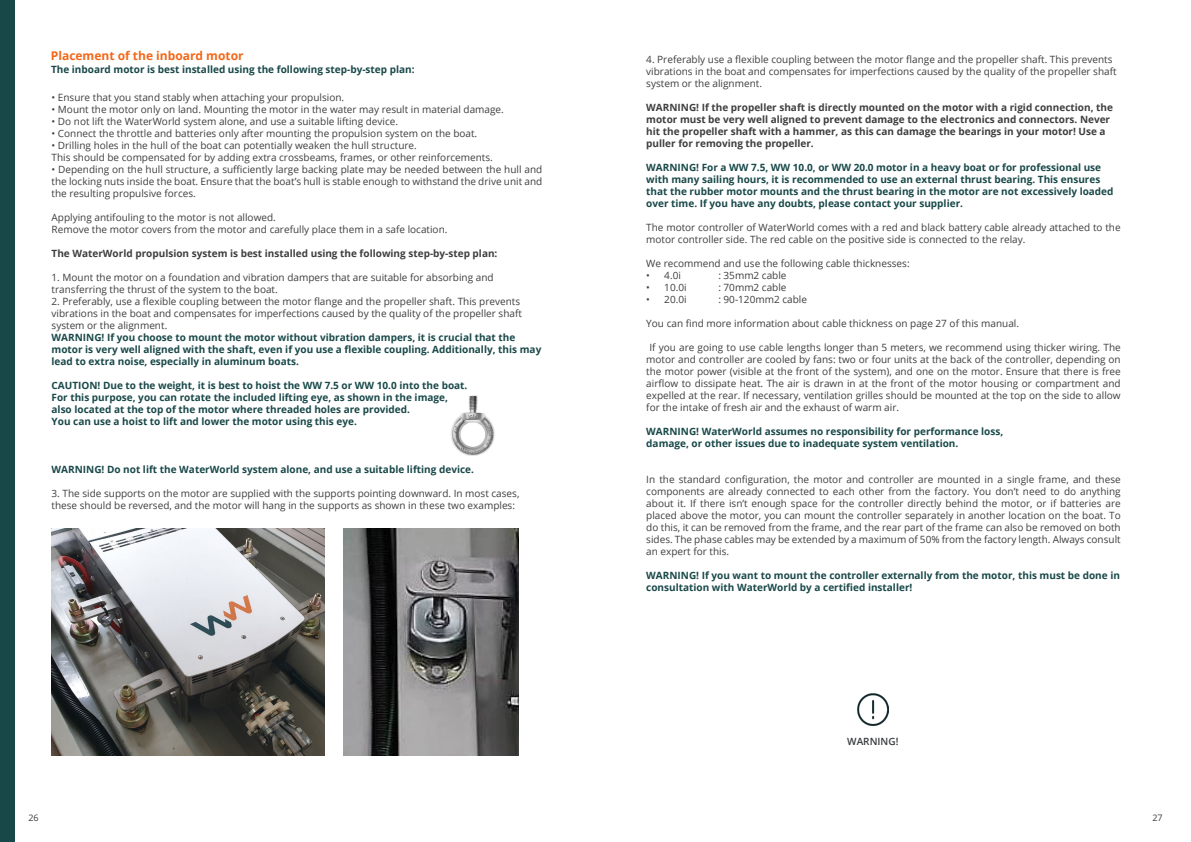
<style>
.page{position:relative;width:1191px;height:842px;background:#fff}
.page>*{position:absolute;margin:0;border:0;box-sizing:border-box;transform-origin:0 0}
.Kop_klein__12__oranje{font:700 12px "Open Sans";color:#f36717}
.Body_klein{font:10px/12px "Open Sans";color:#3e3e3f}
.Kop_klein__10__groen__let_op{font:700 10px/12px "Open Sans";color:#194849}
.Body_klein-2{font:700 10px/12px "Open Sans";color:#3e3e3f}
.Kop_klein__10__dik_blauw{font:700 10px "Open Sans";color:#194849}
.Body_klein-3{font:700 10px "Open Sans";color:#194849}
.Kop_klein__10__groen__let_op-2{font:600 10px "Open Sans";color:#363b3d}
.t1{font:9px "Open Sans";color:#3e3e3f}
</style>
<div class="page">
<div style="left:0;top:0;width:15px;height:842px;background:#194849"></div>
<img style="left:857px;top:694px;width:31px;height:31px">
<img style="left:451px;top:396px;width:44px;height:60px">
<img style="left:51px;top:528px;width:273px;height:227px">
<img style="left:343px;top:528px;width:175px;height:227px">
<p class="Kop_klein__12__oranje" style="left:51px;top:47px;width:194px">Placement of the inboard motor</p>
<p class="Body_klein-3" style="left:51px;top:62px;width:365px">The inboard motor is best installed using the following step-by-step plan:</p>
<p class="Body_klein" style="left:646px;top:53px;width:472px">4. Preferably use a flexible coupling between the motor flange and the propeller shaft. This prevents vibrations in the boat and compensates for imperfections caused by the quality of the propeller shaft system or the alignment.</p>
<p class="Body_klein-2" style="left:646px;top:101px;width:468px">WARNING! If the propeller shaft is directly mounted on the motor with a rigid connection, the motor must be very well aligned to prevent damage to the electronics and connectors. Never hit the propeller shaft with a hammer, as this can damage the bearings in your motor! Use a puller for removing the propeller.</p>
<p class="Kop_klein__10__groen__let_op" style="left:646px;top:161px;width:469px">WARNING! For a WW 7.5, WW 10.0, or WW 20.0 motor in a heavy boat or for professional use with many sailing hours, it is recommended to use an external thrust bearing. This ensures that the rubber motor mounts and the thrust bearing in the motor are not excessively loaded over time. If you have any doubts, please contact your supplier.</p>
<p class="Body_klein" style="left:646px;top:221px;width:476px">The motor controller of WaterWorld comes with a red and black battery cable already attached to the motor controller side. The red cable on the positive side is connected to the relay.</p>
<p class="Body_klein" style="left:646px;top:257px;width:265px">We recommend and use the following cable thicknesses:</p>
<p class="Body_klein" style="left:646px;top:269px;width:36px">• 4.0i</p>
<p class="Body_klein" style="left:718px;top:269px;width:70px">: 35mm2 cable</p>
<p class="Body_klein" style="left:646px;top:281px;width:42px">• 10.0i</p>
<p class="Body_klein" style="left:718px;top:281px;width:70px">: 70mm2 cable</p>
<p class="Body_klein" style="left:646px;top:293px;width:42px">• 20.0i</p>
<p class="Body_klein" style="left:718px;top:293px;width:90px">: 90-120mm2 cable</p>
<p class="Body_klein" style="left:646px;top:317px;width:374px">You can find more information about cable thickness on page 27 of this manual.</p>
<p class="Body_klein" style="left:646px;top:341px;width:476px;text-align:justify;text-indent:3px">If you are going to use cable lengths longer than 5 meters, we recommend using thicker wiring. The motor and controller are cooled by fans: two or four units at the back of the controller, depending on the motor power (visible at the front of the system), and one on the motor. Ensure that there is free airflow to dissipate heat. The air is drawn in at the front of the motor housing or compartment and expelled at the rear. If necessary, ventilation grilles should be mounted at the top on the side to allow for the intake of fresh air and the exhaust of warm air.</p>
<p class="Kop_klein__10__groen__let_op" style="left:646px;top:425px;width:358px">WARNING! WaterWorld assumes no responsibility for performance loss,</p>
<p class="Kop_klein__10__groen__let_op" style="left:646px;top:437px;width:313px">damage, or other issues due to inadequate system ventilation.</p>
<p class="Body_klein" style="left:646px;top:473px;width:476px;text-align:justify">In the standard configuration, the motor and controller are mounted in a single frame, and these components are already connected to each other from the factory. You don’t need to do anything about it. If there isn’t enough space for the controller directly behind the motor, or if batteries are placed above the motor, you can mount the controller separately in another location on the boat. To do this, it can be removed from the frame, and the rear part of the frame can also be removed on both sides. The phase cables may be extended by a maximum of 50% from the factory length. Always consult an expert for this.</p>
<p class="Kop_klein__10__groen__let_op" style="left:646px;top:569px;width:475px">WARNING! If you want to mount the controller externally from the motor, this must be done in consultation with WaterWorld by a certified installer!</p>
<p class="Body_klein" style="left:52px;top:91px;width:294px">• Ensure that you stand stably when attaching your propulsion.</p>
<p class="Body_klein" style="left:52px;top:103px;width:454px">• Mount the motor only on land. Mounting the motor in the water may result in material damage.</p>
<p class="Body_klein" style="left:52px;top:115px;width:348px">• Do not lift the WaterWorld system alone, and use a suitable lifting device.</p>
<p class="Body_klein" style="left:52px;top:127px;width:427px">• Connect the throttle and batteries only after mounting the propulsion system on the boat.</p>
<p class="Body_klein" style="left:52px;top:139px;width:367px">• Drilling holes in the hull of the boat can potentially weaken the hull structure.</p>
<p class="Body_klein" style="left:52px;top:151px;width:443px">This should be compensated for by adding extra crossbeams, frames, or other reinforcements.</p>
<p class="Body_klein" style="left:52px;top:163px;width:492px;text-align:justify">• Depending on the hull structure, a sufficiently large backing plate may be needed between the hull and the locking nuts inside the boat. Ensure that the boat’s hull is stable enough to withstand the drive unit and the resulting propulsive forces.</p>
<p class="Body_klein" style="left:52px;top:211px;width:226px">Applying antifouling to the motor is not allowed.</p>
<p class="Body_klein" style="left:52px;top:223px;width:397px">Remove the motor covers from the motor and carefully place them in a safe location.</p>
<p class="Body_klein-2" style="left:52px;top:247px;width:447px">The WaterWorld propulsion system is best installed using the following step-by-step plan:</p>
<p class="Body_klein" style="left:52px;top:271px;width:443px">1. Mount the motor on a foundation and vibration dampers that are suitable for absorbing and transferring the thrust of the system to the boat.</p>
<p class="Body_klein" style="left:52px;top:295px;width:472px">2. Preferably, use a flexible coupling between the motor flange and the propeller shaft. This prevents vibrations in the boat and compensates for imperfections caused by the quality of the propeller shaft system or the alignment.</p>
<p class="Kop_klein__10__groen__let_op" style="left:52px;top:331px;width:491px">WARNING! If you choose to mount the motor without vibration dampers, it is crucial that the motor is very well aligned with the shaft, even if you use a flexible coupling. Additionally, this may lead to extra noise, especially in aluminum boats.</p>
<p class="Kop_klein__10__dik_blauw" style="left:52px;top:379px;width:417px">CAUTION! Due to the weight, it is best to hoist the WW 7.5 or WW 10.0 into the boat.</p>
<p class="Kop_klein__10__dik_blauw" style="left:52px;top:391px;width:398px">For this purpose, you can rotate the included lifting eye, as shown in the image,</p>
<p class="Kop_klein__10__dik_blauw" style="left:52px;top:403px;width:360px">also located at the top of the motor where threaded holes are provided.</p>
<p class="Kop_klein__10__dik_blauw" style="left:52px;top:415px;width:307px">You can use a hoist to lift and lower the motor using this eye.</p>
<p class="Kop_klein__10__dik_blauw" style="left:52px;top:463px;width:424px">WARNING! Do not lift the WaterWorld system alone, and use a suitable lifting device.</p>
<p class="Body_klein" style="left:52px;top:487px;width:469px">3. The side supports on the motor are supplied with the supports pointing downward. In most cases, these should be reversed, and the motor will hang in the supports as shown in these two examples:</p>
<p class="Kop_klein__10__groen__let_op-2" style="left:847px;top:735px;width:53px">WARNING!</p>
<p class="t1" style="left:28px;top:811px;width:12px">26</p>
<p class="t1" style="left:1152px;top:811px;width:12px">27</p>
</div>
